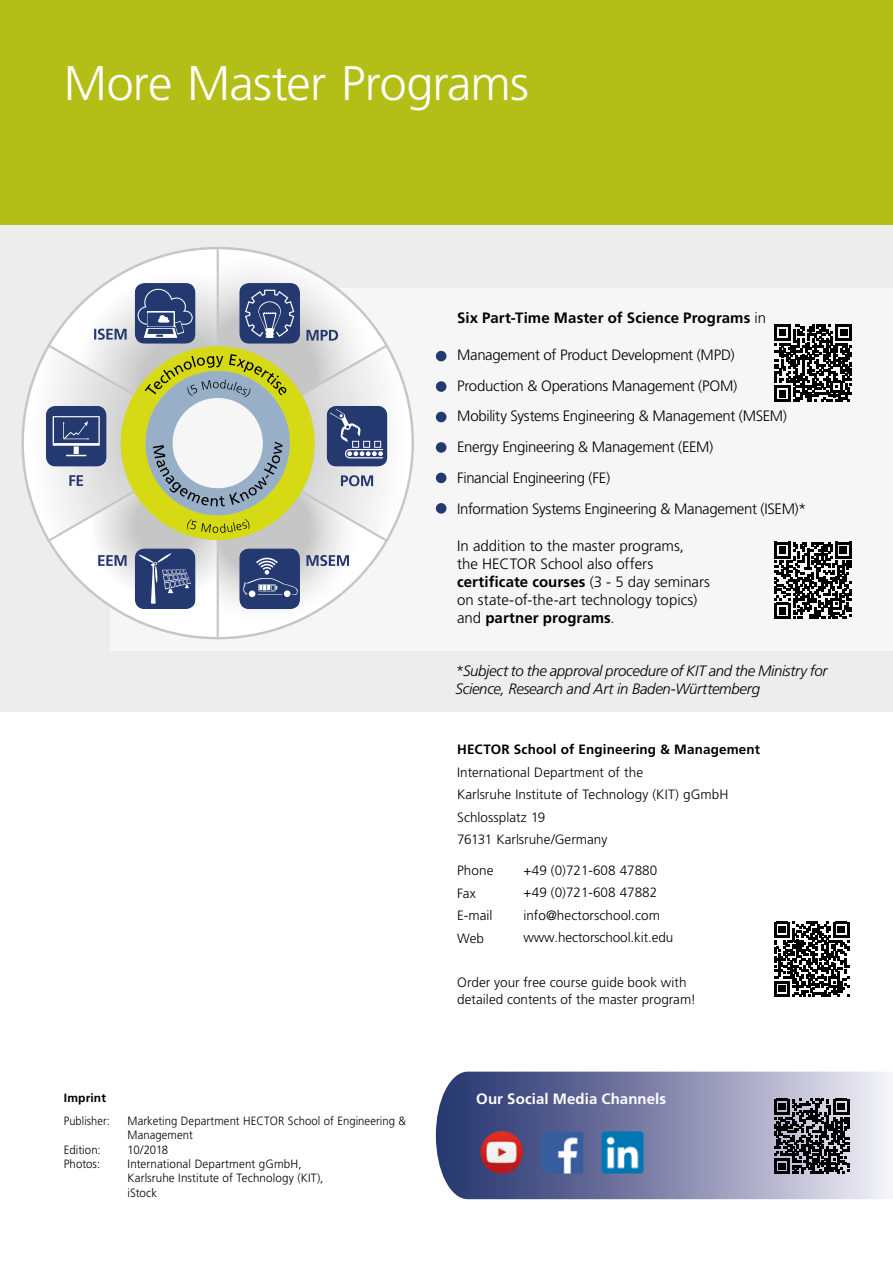
<style>
.page{position:relative;width:893px;height:1263px;background:#fff}
.page>*{position:absolute;margin:0;border:0;box-sizing:border-box;transform-origin:0 0}
.t1{font:300 48.45px "Frutiger LT Std";letter-spacing:-.015em;color:#fff}
.t2{font:300 15px/30.8px "Frutiger LT Std";letter-spacing:-.02em;color:#000}
.t3{font:300 15px/18px "Frutiger LT Std";color:#000}
.t4{font:italic 300 15px/18px "Frutiger LT Std";letter-spacing:-.02em;color:#000}
.t5{font:700 15px "Frutiger LT Std";letter-spacing:.005em;color:#000}
.t6{font:700 15px "Frutiger LT Std";letter-spacing:.005em;color:#fff}
.t7{font:300 13.5px/22.5px "Frutiger LT Std";color:#000}
.t8{font:700 13.5px "Frutiger LT Std";letter-spacing:.01em;color:#000}
.t9{font:300 12px/14.4px "Frutiger LT Std";letter-spacing:.01em;color:#000}
.t10{font:300 12px/14.4px "Frutiger LT Std";letter-spacing:.01em;color:#000;scale:.94 1}
.t11{font:300 12px "Frutiger LT Std";letter-spacing:.01em;color:#000;scale:.95 1}
.t12{font:300 12px "Frutiger LT Std";letter-spacing:.01em;color:#000;scale:.92 1}
.t13{font:700 12px "Frutiger LT Std";letter-spacing:.01em;color:#000}
.s1{font-weight:300}
.s2{font-weight:700}
</style>
<div class="page">
<div style="left:0;top:0;width:893px;height:225px;background:#b3be17"></div>
<svg style="left:436px;top:1071px;width:454px;height:128px;background:#878bae"></svg>
<svg style="left:774px;top:921px;width:75px;height:76px"></svg>
<img style="left:480px;top:1131px;width:43px;height:43px;border-radius:21px">
<img style="left:541px;top:1131px;width:42px;height:42px">
<img style="left:601px;top:1131px;width:43px;height:42px">
<div style="left:0;top:225px;width:893px;height:487px;background:#ededed"></div>
<div style="left:111px;top:288px;width:782px;height:363px;background:#f6f6f6"></div>
<div style="left:436px;top:503px;width:10px;height:11px;background:#253971;border-radius:50%"></div>
<div style="left:436px;top:473px;width:10px;height:10px;background:#253971;border-radius:50%"></div>
<div style="left:436px;top:442px;width:10px;height:11px;background:#253971;border-radius:50%"></div>
<div style="left:436px;top:412px;width:10px;height:10px;background:#253971;border-radius:50%"></div>
<div style="left:436px;top:381px;width:10px;height:11px;background:#253971;border-radius:50%"></div>
<div style="left:436px;top:351px;width:10px;height:10px;background:#253971;border-radius:50%"></div>
<svg style="left:774px;top:324px;width:78px;height:78px"></svg>
<svg style="left:774px;top:542px;width:77px;height:77px"></svg>
<svg style="left:24px;top:249px;width:388px;height:388px"></svg>
<svg style="left:774px;top:1099px;width:75px;height:75px;background:#49484f"></svg>
<h1 class="t1" style="left:64px;top:56px;width:467px">More Master Programs</h1>
<p class="t5" style="left:457px;top:309px;width:310px">Six Part-Time Master of Science Programs <span class="s1">in</span></p>
<p class="t2" style="left:457px;top:340px;width:351px">Management of Product Development (MPD)<br>Production &amp; Operations Management (POM)<br>Mobility Systems Engineering &amp; Management (MSEM)<br>Energy Engineering &amp; Management (EEM)<br>Financial Engineering (FE)<br>Information Systems Engineering &amp; Management (ISEM)*</p>
<p class="t3" style="left:457px;top:537px;width:254px">In addition to the master programs,<br>the HECTOR School also offers <span class="s2">certificate courses</span> (3 - 5 day seminars on state-of-the-art technology topics) and <span class="s2">partner programs</span>.</p>
<p class="t4" style="left:455px;top:662px;width:374px">*Subject to the approval procedure of KIT and the Ministry for<br>Science, Research and Art in Baden-Württemberg</p>
<p class="t8" style="left:457px;top:742px;width:305px">HECTOR School of Engineering &amp; Management</p>
<p class="t7" style="left:457px;top:761px;width:273px">International Department of the<br>Karlsruhe Institute of Technology (KIT) gGmbH<br>Schlossplatz 19<br>76131 Karlsruhe/Germany</p>
<p class="t7" style="left:457px;top:860px;width:38px">Phone<br>Fax<br>E-mail<br>Web</p>
<p class="t7" style="left:523px;top:859px;width:152px">+49 (0)721-608 47880 +49 (0)721-608 47882 info@hectorschool.com www.hectorschool.kit.edu</p>
<p class="t13" style="left:64px;top:1091px;width:44px">Imprint</p>
<p class="t12" style="left:64px;top:1114px;width:52px">Publisher:</p>
<p class="t10" style="left:128px;top:1113px;width:298px">Marketing Department HECTOR School of Engineering &amp;<br>Management</p>
<p class="t11" style="left:64px;top:1143px;width:40px">Edition:</p>
<p class="t11" style="left:128px;top:1143px;width:44px">10/2018</p>
<p class="t11" style="left:64px;top:1157px;width:40px">Photos:</p>
<p class="t9" style="left:128px;top:1157px;width:197px">International Department gGmbH,<br>Karlsruhe Institute of Technology (KIT), iStock</p>
<p class="t7" style="left:457px;top:975px;width:241px;line-height:16.2px">Order your free course guide book with detailed contents of the master program!</p>
<p class="t6" style="left:476px;top:1090px;width:191px">Our Social Media Channels</p>
</div>
